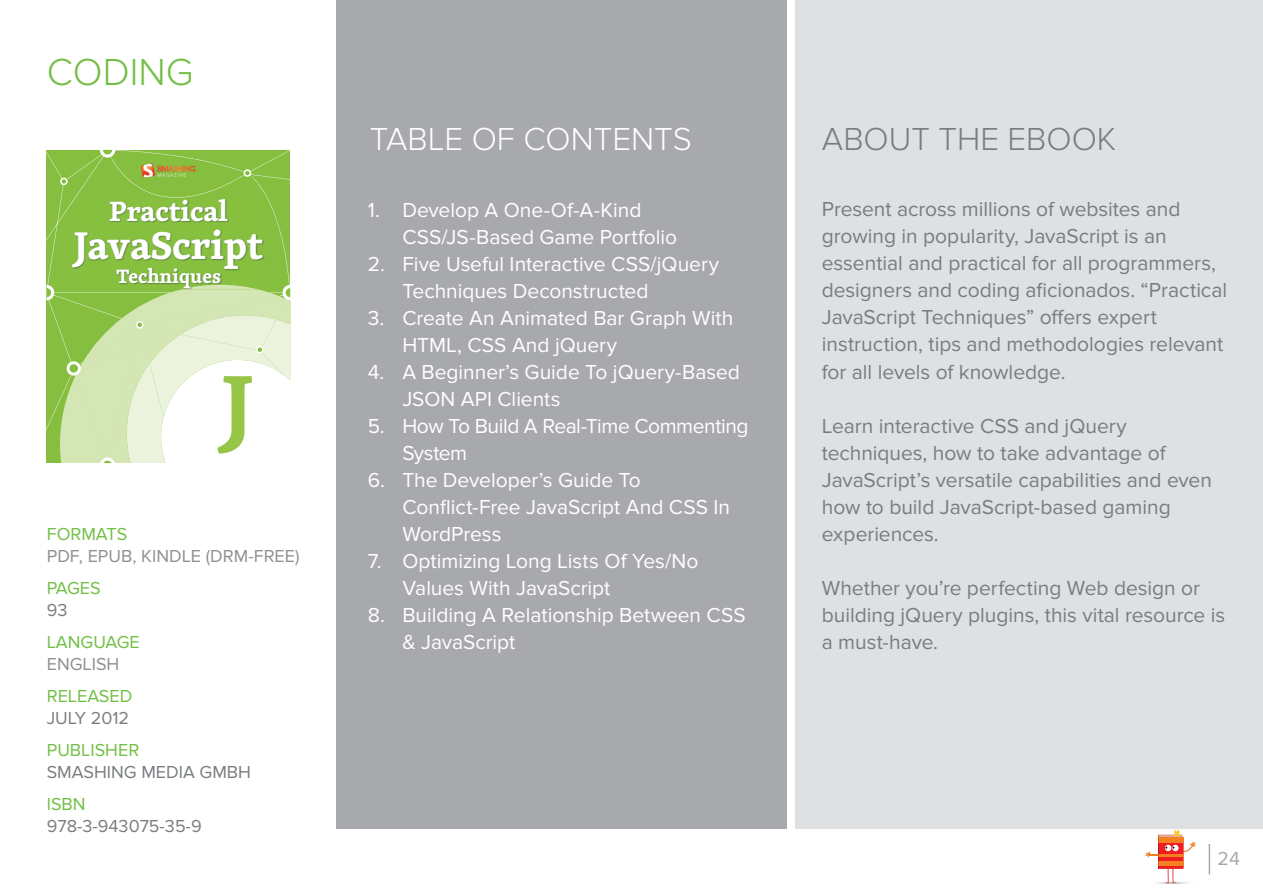
<style>
.page{position:relative;width:1263px;height:893px;background:#fff}
.page>*{position:absolute;margin:0;border:0;box-sizing:border-box;transform-origin:0 0}
.t1{font:700 87.6px "Skolar";color:#96c547}
.t2{font:700 39.75px "Skolar";letter-spacing:-.01em;color:#fff}
.t3{font:300 39px "Proxima Nova";color:#71bf44}
.t4{font:300 33px "Proxima Nova";color:#fff}
.t5{font:300 33px "Proxima Nova";color:#797d80}
.t6{font:700 28.65px "Skolar";letter-spacing:-.01em;color:#fff}
.t7{font:21px/27px "Proxima Nova";color:#797d80}
.t8{font:21px/27px "Proxima Nova";color:#fff}
.t9{font:21px/27px "Proxima Nova";letter-spacing:-.02em;color:#fff}
.t10{font:700 19.95px "Skolar";letter-spacing:-.01em;color:#fff}
.t11{font:19.5px "Proxima Nova";color:#a8a9ad}
.t12{font:18px "Proxima Nova";color:#797d80}
.t13{font:18px "Proxima Nova";color:#71bf44}
.t14{font:18px "Proxima Nova";color:#8d8f91}
</style>
<div class="page">
<div style="left:336px;top:0;width:450px;height:829px;background:#a8a9ad"></div>
<div style="left:795px;top:0;width:468px;height:829px;background:#dee0e2"></div>
<hr style="left:1209px;top:844px;width:1px;height:30px;background:#a8a9ad">
<svg style="left:1145px;top:829px;width:51px;height:55px"></svg>
<svg style="left:47px;top:150px;width:243px;height:24px;background:#88bf44"></svg>
<div style="left:47px;top:174px;width:243px;height:289px;background:#86be40"></div>
<img style="left:141px;top:159px;width:54px;height:18px">
<svg style="left:62px;top:179px;width:4px;height:5px"></svg>
<svg style="left:47px;top:285px;width:7px;height:15px"></svg>
<svg style="left:245px;top:171px;width:5px;height:4px"></svg>
<svg style="left:60px;top:285px;width:230px;height:178px"></svg>
<svg style="left:100px;top:150px;width:15px;height:8px"></svg>
<div style="left:218px;top:376px;width:34px;height:78px;background:#fff"></div>
<img style="left:72px;top:199px;width:193px;height:91px">
<img style="left:180px;top:285px;width:79px;height:5px">
<svg style="left:72px;top:199px;width:3px;height:4px"></svg>
<h3 class="t3" style="left:47px;top:49px;width:148px">CODING</h3>
<h3 class="t6" style="left:110px;top:188px;width:120px">Practical</h3>
<h2 class="t2" style="left:74px;top:214px;width:190px">JavaScript</h2>
<p class="t10" style="left:116px;top:260px;width:106px">Techniques</p>
<h1 class="t1" style="left:223px;top:335px;width:31px">J</h1>
<p class="t13" style="left:47px;top:524px;width:82px">FORMATS</p>
<p class="t14" style="left:47px;top:546px;width:254px">PDF, EPUB, KINDLE (DRM-FREE)</p>
<p class="t13" style="left:47px;top:578px;width:55px">PAGES</p>
<p class="t12" style="left:47px;top:600px;width:22px">93</p>
<p class="t13" style="left:47px;top:632px;width:94px">LANGUAGE</p>
<p class="t14" style="left:47px;top:654px;width:74px">ENGLISH</p>
<p class="t13" style="left:47px;top:686px;width:87px">RELEASED</p>
<p class="t12" style="left:47px;top:708px;width:84px">JULY 2012</p>
<p class="t13" style="left:47px;top:740px;width:94px">PUBLISHER</p>
<p class="t12" style="left:47px;top:762px;width:206px">SMASHING MEDIA GMBH</p>
<p class="t13" style="left:47px;top:794px;width:40px">ISBN</p>
<p class="t12" style="left:47px;top:816px;width:156px">978-3-943075-35-9</p>
<h3 class="t4" style="left:370px;top:120px;width:323px">TABLE OF CONTENTS</h3>
<h3 class="t5" style="left:822px;top:120px;width:296px">ABOUT THE EBOOK</h3>
<p class="t8" style="left:402px;top:196px;width:276px;text-indent:-35px">1. Develop A One-Of-A-Kind<br>CSS/JS-Based Game Portfolio</p>
<p class="t8" style="left:402px;top:250px;width:318px;text-indent:-35px">2. Five Useful Interactive CSS/jQuery<br>Techniques Deconstructed</p>
<p class="t8" style="left:402px;top:304px;width:333px;text-indent:-35px">3. Create An Animated Bar Graph With<br>HTML, CSS And jQuery</p>
<p class="t8" style="left:402px;top:358px;width:339px;text-indent:-35px">4. A Beginner’s Guide To jQuery-Based<br>JSON API Clients</p>
<p class="t9" style="left:402px;top:412px;width:348px;text-indent:-34px">5. How To Build A Real-Time Commenting<br>System</p>
<p class="t8" style="left:402px;top:466px;width:329px;text-indent:-35px">6. The Developer’s Guide To<br>Conflict-Free JavaScript And CSS In<br>WordPress</p>
<p class="t8" style="left:402px;top:547px;width:298px;text-indent:-35px">7. Optimizing Long Lists Of Yes/No<br>Values With JavaScript</p>
<p class="t8" style="left:402px;top:601px;width:345px;text-indent:-35px">8. Building A Relationship Between CSS &amp; JavaScript</p>
<p class="t7" style="left:822px;top:196px;width:407px">Present across millions of websites and growing in popularity, JavaScript is an essential and practical for all programmers, designers and coding aficionados. “Practical JavaScript Techniques” offers expert instruction, tips and methodologies relevant for all levels of knowledge.</p>
<p class="t7" style="left:822px;top:412px;width:392px">Learn interactive CSS and jQuery techniques, how to take advantage of JavaScript’s versatile capabilities and even how to build JavaScript-based gaming experiences.</p>
<p class="t7" style="left:822px;top:574px;width:405px">Whether you’re perfecting Web design or building jQuery plugins, this vital resource is a must-have.</p>
<p class="t11" style="left:1217px;top:847px;width:24px">24</p>
</div>
